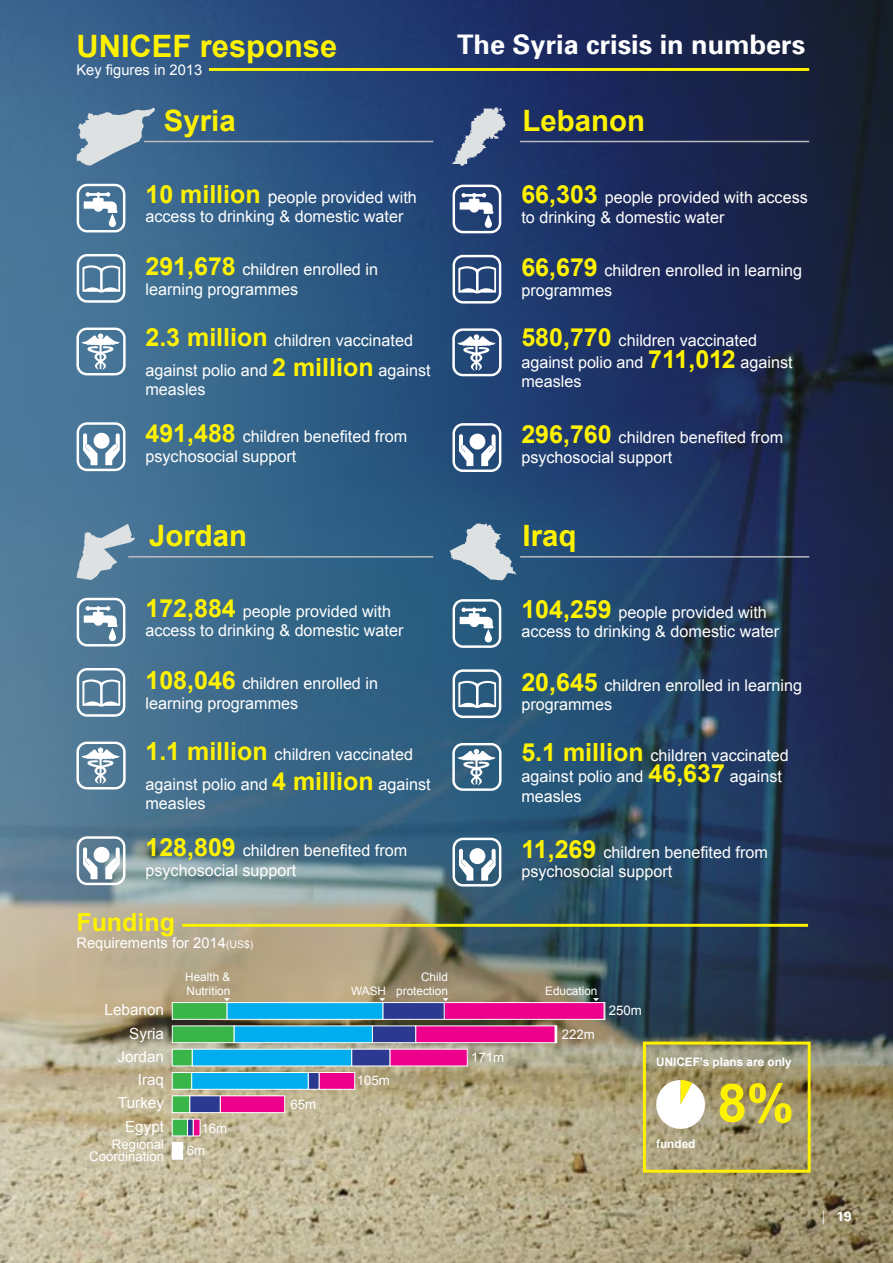
<style>
.page{position:relative;width:893px;height:1263px;background:#fff}
.page>*{position:absolute;margin:0;border:0;box-sizing:border-box;transform-origin:0 0}
.t1{font:700 52.95px "Arial";color:#fff200}
.t2{font:700 30.9px "Arial";color:#fff200}
.t3{font:700 29.4px "Arial";color:#fff200}
.t4{font:700 27px "Univers 65";color:#fff}
.t5{font:700 25.05px "Arial";color:#fff200}
.t6{font:16.2px/19.4px "Arial";color:#fff}
.t7{font:15.3px "Arial";color:#fff}
.t8{font:14.7px "Arial";color:#fff}
.t9{font:700 13.5px "Univers 65";color:#fff}
.t10{font:13.2px/11.4px "Arial";color:#fff;text-align:right}
.t11{font:11.7px/14.1px "Arial";color:#fff;text-align:right}
.t12{font:700 11.7px "Arial";color:#fff}
.t13{font:10.5px "Arial";color:#fff}
.s1{font-weight:700;font-size:25.05px;color:#fff200}
.s2{font-size:17.7px}
.s3{font-family:"Univers";font-weight:300}
</style>
<div class="page">
<img style="left:0;top:0;width:893px;height:1263px">
<svg style="left:77px;top:524px;width:58px;height:56px;background:#8fa8b9"></svg>
<svg style="left:76px;top:107px;width:79px;height:59px;background:#94aabc"></svg>
<svg style="left:452px;top:107px;width:55px;height:59px;background:#6b7b9d"></svg>
<svg style="left:450px;top:523px;width:67px;height:57px;background:#859db1"></svg>
<hr style="left:144px;top:141px;width:289px;height:1px;background:#bcbec0">
<hr style="left:520px;top:141px;width:289px;height:1px;background:#bcbec0">
<hr style="left:128px;top:556px;width:305px;height:1px;background:#bcbec0">
<hr style="left:520px;top:556px;width:289px;height:1px;background:#bcbec0">
<svg style="left:77px;top:254px;width:48px;height:49px"></svg>
<svg style="left:77px;top:184px;width:48px;height:48px"></svg>
<svg style="left:77px;top:422px;width:48px;height:49px"></svg>
<svg style="left:76px;top:328px;width:50px;height:47px"></svg>
<svg style="left:453px;top:255px;width:48px;height:49px"></svg>
<svg style="left:453px;top:185px;width:48px;height:48px"></svg>
<svg style="left:452px;top:423px;width:49px;height:49px"></svg>
<svg style="left:452px;top:328px;width:49px;height:48px"></svg>
<svg style="left:77px;top:668px;width:48px;height:49px"></svg>
<svg style="left:77px;top:598px;width:48px;height:48px"></svg>
<svg style="left:77px;top:836px;width:48px;height:49px"></svg>
<svg style="left:76px;top:742px;width:50px;height:47px"></svg>
<svg style="left:453px;top:669px;width:48px;height:49px"></svg>
<svg style="left:453px;top:599px;width:48px;height:49px"></svg>
<svg style="left:452px;top:838px;width:49px;height:48px"></svg>
<svg style="left:452px;top:743px;width:49px;height:48px"></svg>
<hr style="left:209px;top:68px;width:600px;height:3px;background:#fff200">
<svg style="left:653px;top:1080px;width:55px;height:52px"></svg>
<hr style="left:182px;top:924px;width:626px;height:3px;background:#fff200">
<div style="left:643px;top:1042px;width:168px;height:131px;border:3px solid #fff200"></div>
<div style="left:596px;top:1002px;width:9px;height:17px;border:1px solid #fff"></div>
<svg style="left:555px;top:1026px;width:2px;height:17px"></svg>
<div style="left:172px;top:1142px;width:11px;height:17px;background:#fff"></div>
<div style="left:444px;top:1002px;width:160px;height:17px;background:#ec008c"></div>
<div style="left:444px;top:1002px;width:160px;height:17px;border:1px solid #fff"></div>
<div style="left:416px;top:1026px;width:139px;height:17px;background:#ec008c"></div>
<div style="left:415px;top:1026px;width:140px;height:17px;border:1px solid #fff"></div>
<div style="left:390px;top:1049px;width:77px;height:17px;background:#ec008c"></div>
<div style="left:319px;top:1072px;width:36px;height:17px;background:#ec008c"></div>
<div style="left:319px;top:1072px;width:36px;height:17px;border:1px solid #fff"></div>
<div style="left:220px;top:1096px;width:65px;height:16px;background:#ec008c"></div>
<div style="left:220px;top:1096px;width:65px;height:17px;border:1px solid #fff"></div>
<div style="left:193px;top:1119px;width:7px;height:17px;background:#ec008c"></div>
<div style="left:193px;top:1119px;width:7px;height:17px;border:1px solid #fff"></div>
<div style="left:383px;top:1002px;width:61px;height:17px;background:#2b3990"></div>
<div style="left:383px;top:1002px;width:61px;height:17px;border:1px solid #fff"></div>
<div style="left:372px;top:1026px;width:44px;height:17px;background:#2b3990"></div>
<div style="left:372px;top:1026px;width:44px;height:17px;border:1px solid #fff"></div>
<div style="left:352px;top:1049px;width:38px;height:17px;background:#2b3990"></div>
<div style="left:308px;top:1072px;width:11px;height:17px;background:#2b3990"></div>
<div style="left:308px;top:1072px;width:11px;height:17px;border:1px solid #fff"></div>
<div style="left:190px;top:1096px;width:30px;height:16px;background:#2b3990"></div>
<div style="left:189px;top:1096px;width:31px;height:17px;border:1px solid #fff"></div>
<div style="left:188px;top:1119px;width:5px;height:17px;background:#2b3990"></div>
<div style="left:227px;top:1002px;width:156px;height:17px;background:#00aeef"></div>
<div style="left:227px;top:1002px;width:156px;height:17px;border:1px solid #fff"></div>
<div style="left:234px;top:1026px;width:138px;height:17px;background:#00aeef"></div>
<div style="left:234px;top:1026px;width:139px;height:17px;border:1px solid #fff"></div>
<div style="left:192px;top:1049px;width:160px;height:17px;background:#00aeef"></div>
<div style="left:192px;top:1072px;width:116px;height:17px;background:#00aeef"></div>
<div style="left:191px;top:1072px;width:117px;height:17px;border:1px solid #fff"></div>
<div style="left:172px;top:1002px;width:55px;height:17px;background:#39b54a"></div>
<div style="left:172px;top:1002px;width:55px;height:17px;border:1px solid #fff"></div>
<div style="left:172px;top:1026px;width:62px;height:17px;background:#39b54a"></div>
<div style="left:172px;top:1026px;width:62px;height:17px;border:1px solid #fff"></div>
<div style="left:172px;top:1049px;width:20px;height:17px;background:#39b54a"></div>
<div style="left:172px;top:1049px;width:20px;height:17px;border:1px solid #fff"></div>
<div style="left:172px;top:1072px;width:20px;height:17px;background:#39b54a"></div>
<div style="left:172px;top:1072px;width:20px;height:17px;border:1px solid #fff"></div>
<div style="left:172px;top:1096px;width:18px;height:16px;background:#39b54a"></div>
<div style="left:172px;top:1096px;width:18px;height:17px;border:1px solid #fff"></div>
<div style="left:172px;top:1119px;width:16px;height:17px;background:#39b54a"></div>
<div style="left:172px;top:1119px;width:16px;height:17px;border:1px solid #fff"></div>
<svg style="left:593px;top:998px;width:6px;height:3px"></svg>
<svg style="left:442px;top:998px;width:7px;height:3px"></svg>
<svg style="left:379px;top:998px;width:6px;height:3px"></svg>
<svg style="left:224px;top:998px;width:6px;height:3px"></svg>
<h2 class="t2" style="left:76px;top:26px;width:262px">UNICEF response</h2>
<p class="t8" style="left:76px;top:60px;width:127px">Key figures in 2013</p>
<h3 class="t4" style="left:457px;top:27px;width:350px">The Syria crisis in numbers</h3>
<h3 class="t3" style="left:164px;top:101px;width:73px">Syria</h3>
<h3 class="t3" style="left:522px;top:101px;width:124px">Lebanon</h3>
<p class="t6" style="left:145px;top:187px;width:273px"><span class="s1">10 million</span> <span class="s2">p</span>eople provided with access to drinking &amp; domestic water</p>
<p class="t6" style="left:145px;top:260px;width:234px"><span class="s1">291,678</span> children enrolled in learning programmes</p>
<p class="t6" style="left:145px;top:325px;width:287px;line-height:30px"><span class="s1">2.3 million</span> children vaccinated against polio and <span class="s1">2 million</span> against</p>
<p class="t6" style="left:145px;top:380px;width:62px">measles</p>
<p class="t6" style="left:145px;top:427px;width:263px"><span class="s1">491,488</span> children benefited from psychosocial support</p>
<p class="t6" style="left:521px;top:188px;width:288px"><span class="s1">66,303</span> people provided with access to drinking &amp; domestic water</p>
<p class="t6" style="left:521px;top:261px;width:282px"><span class="s1">66,679</span> children enrolled in learning programmes</p>
<p class="t6" style="left:521px;top:330px;width:273px;line-height:21.1px"><span class="s1">580,770</span> children vaccinated against polio and <span class="s1">711,012</span> against</p>
<p class="t6" style="left:521px;top:372px;width:62px">measles</p>
<p class="t6" style="left:521px;top:428px;width:263px"><span class="s1">296,760</span> children benefited from psychosocial support</p>
<h3 class="t3" style="left:149px;top:516px;width:100px">Jordan</h3>
<h3 class="t3" style="left:522px;top:516px;width:55px">Iraq</h3>
<p class="t6" style="left:145px;top:601px;width:259px"><span class="s1">172,884</span> people provided with access to drinking &amp; domestic water</p>
<p class="t6" style="left:145px;top:674px;width:234px"><span class="s1">108,046</span> children enrolled in learning programmes</p>
<p class="t6" style="left:145px;top:739px;width:287px;line-height:30px"><span class="s1">1.1 million</span> children vaccinated against polio and <span class="s1">4 million</span> against</p>
<p class="t6" style="left:145px;top:794px;width:62px">measles</p>
<p class="t6" style="left:145px;top:841px;width:263px"><span class="s1">128,809</span> children benefited from psychosocial support</p>
<h3 class="t5" style="left:76px;top:905px;width:100px">Funding</h3>
<p class="t8" style="left:76px;top:933px;width:151px">Requirements for 2014</p>
<p class="t13" style="left:226px;top:937px;width:29px">(US$)</p>
<p class="t7" style="left:105px;top:1000px;width:61px">Lebanon</p>
<p class="t7" style="left:129px;top:1023px;width:36px">Syria</p>
<p class="t7" style="left:117px;top:1046px;width:48px">Jordan</p>
<p class="t7" style="left:138px;top:1070px;width:28px">Iraq</p>
<p class="t7" style="left:118px;top:1093px;width:48px">Turkey</p>
<p class="t7" style="left:125px;top:1116px;width:41px">Egypt</p>
<p class="t10" style="left:89px;top:1139px;width:77px">Regional<br>Coordination</p>
<p class="t11" style="left:185px;top:970px;width:47px;text-align:left">Health &amp;<br>Nutrition</p>
<p class="t10" style="left:187px;top:1118px;width:42px;line-height:22px;text-align:left;text-indent:15px">16m<br>6m</p>
<p class="t10" style="left:291px;top:1098px;width:27px">65m</p>
<p class="t11" style="left:351px;top:984px;width:36px">WASH</p>
<p class="t11" style="left:396px;top:970px;width:53px">Child protection</p>
<p class="t10" style="left:357px;top:1075px;width:35px">105m</p>
<p class="t6" style="left:521px;top:603px;width:259px"><span class="s1">104,259</span> people provided with access to drinking &amp; domestic water</p>
<p class="t6" style="left:521px;top:675px;width:282px"><span class="s1">20,645</span> children enrolled in learning programmes</p>
<p class="t6" style="left:521px;top:745px;width:269px;line-height:21.1px"><span class="s1">5.1 million</span> children vaccinated against polio and <span class="s1">46,637</span> against</p>
<p class="t6" style="left:521px;top:786px;width:62px">measles</p>
<p class="t6" style="left:521px;top:843px;width:248px"><span class="s1">11,269</span> children benefited from psychosocial support</p>
<p class="t10" style="left:471px;top:1052px;width:35px">171m</p>
<p class="t11" style="left:545px;top:984px;width:54px">Education</p>
<p class="t10" style="left:562px;top:1029px;width:35px">222m</p>
<p class="t10" style="left:609px;top:1004px;width:35px">250m</p>
<p class="t12" style="left:656px;top:1054px;width:137px">UNICEF’s plans are only</p>
<h1 class="t1" style="left:717px;top:1068px;width:78px">8%</h1>
<p class="t12" style="left:656px;top:1136px;width:41px">funded</p>
<p class="t9" style="left:822px;top:1207px;width:31px"><span class="s3">|</span> 19</p>
</div>
